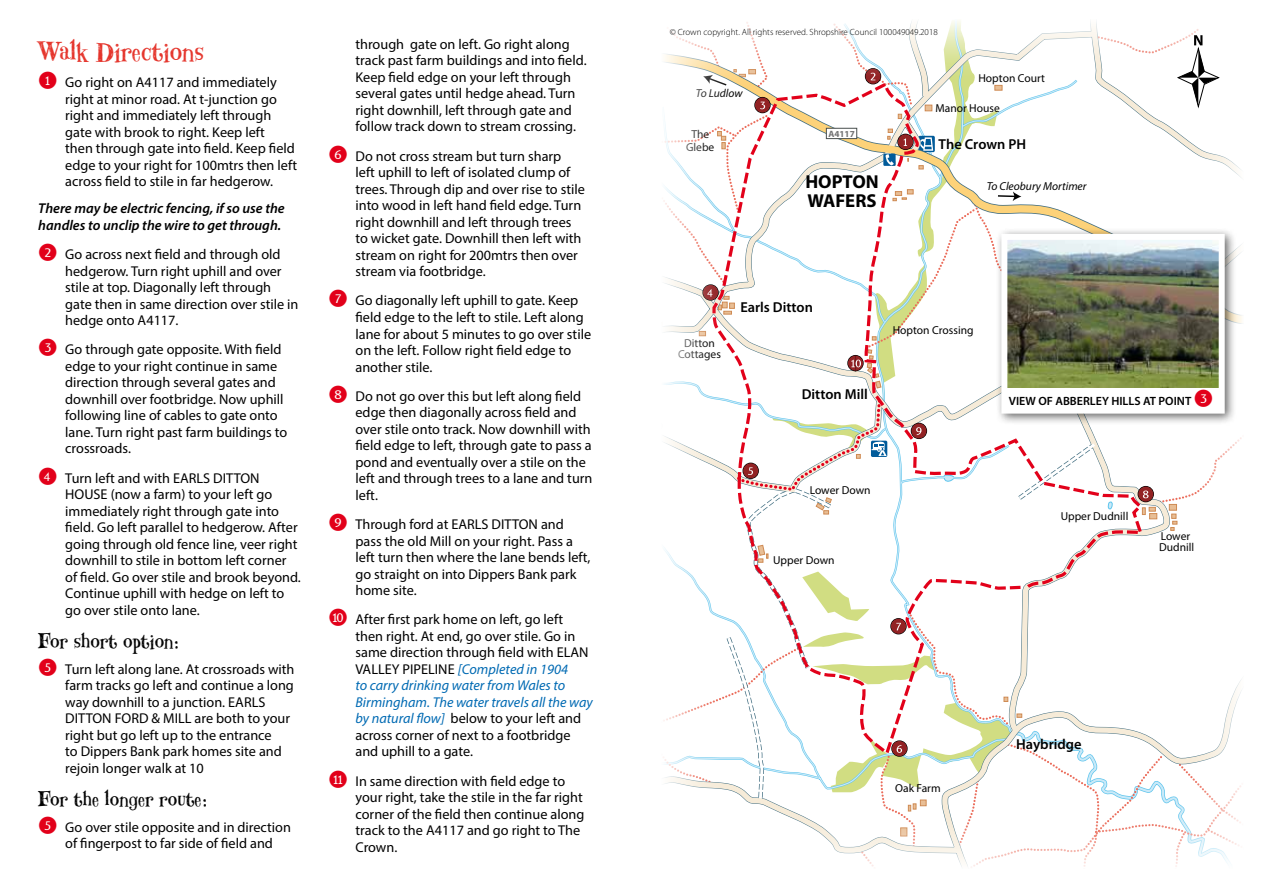
<style>
.page{position:relative;width:1263px;height:893px;background:#fff}
.page>*{position:absolute;margin:0;border:0;box-sizing:border-box;transform-origin:0 0}
.t1{font:31.5px "Hombre BT";color:#e5352c}
.t2{font:24px "Hombre BT";color:#000}
.t3{font:700 18.75px/18.8px "Myriad Pro";color:#000}
.t4{font:600 14.4px "Myriad Pro";color:#000}
.t5{font:14.25px/16.5px "Myriad Pro";color:#000}
.t6{font:italic 600 14.25px/16.5px "Myriad Pro";color:#000}
.t7{font:600 12px "Myriad Pro";color:#000}
.t8{font:11.55px/11.6px "Myriad Pro";color:#000;text-align:center}
.t9{font:italic 11.55px "Myriad Pro";color:#000}
.t10{font:700 9.15px "Myriad";color:#707172}
.t11{font:300 9px "Myriad Pro";color:#000}
.s1{color:#e2001a}
.s2{font-style:italic;color:#006ab3}
</style>
<div class="page">
<svg style="left:663px;top:21px;width:579px;height:847px"></svg>
<h1 class="t1" style="left:38px;top:33px;width:167px">Walk Directions</h1>
<p class="t5" style="left:65px;top:74px;width:233px">Go right on A4117 and immediately right at minor road. At t-junction go right and immediately left through gate with brook to right. Keep left<br>then through gate into field. Keep field edge to your right for 100mtrs then left across field to stile in far hedgerow.</p>
<p class="t6" style="left:38px;top:200px;width:248px">There may be electric fencing, if so use the handles to unclip the wire to get through.</p>
<p class="t5" style="left:65px;top:246px;width:235px">Go across next field and through old hedgerow. Turn right uphill and over stile at top. Diagonally left through gate then in same direction over stile in hedge onto A4117.</p>
<p class="t5" style="left:65px;top:341px;width:224px;text-indent:-27px"><span class="s1">✓</span> Go through gate opposite. With field edge to your right continue in same direction through several gates and downhill over footbridge. Now uphill following line of cables to gate onto lane. Turn right past farm buildings to crossroads.</p>
<p class="t5" style="left:65px;top:469px;width:237px;text-indent:-27px"><span class="s1">✔</span> Turn left and with EARLS DITTON HOUSE (now a farm) to your left go immediately right through gate into field. Go left parallel to hedgerow. After going through old fence line, veer right downhill to stile in bottom left corner of field. Go over stile and brook beyond.<br>Continue uphill with hedge on left to go over stile onto lane.</p>
<h2 class="t2" style="left:38px;top:626px;width:143px">For short option:</h2>
<p class="t5" style="left:65px;top:660px;width:231px">Turn left along lane. At crossroads with farm tracks go left and continue a long way downhill to a junction. EARLS DITTON FORD &amp; MILL are both to your right but go left up to the entrance<br>to Dippers Bank park homes site and rejoin longer walk at 10</p>
<h2 class="t2" style="left:38px;top:784px;width:171px">For the longer route:</h2>
<p class="t5" style="left:65px;top:818px;width:227px">Go over stile opposite and in direction of fingerpost to far side of field and</p>
<p class="t5" style="left:355px;top:36px;width:233px">through gate on left. Go right along track past farm buildings and into field.<br>Keep field edge on your left through several gates until hedge ahead. Turn right downhill, left through gate and follow track down to stream crossing.</p>
<p class="t5" style="left:355px;top:147px;width:231px">Do not cross stream but turn sharp<br>left uphill to left of isolated clump of trees. Through dip and over rise to stile into wood in left hand field edge. Turn right downhill and left through trees to wicket gate. Downhill then left with stream on right for 200mtrs then over stream via footbridge.</p>
<p class="t5" style="left:355px;top:292px;width:237px">Go diagonally left uphill to gate. Keep field edge to the left to stile. Left along lane for about 5 minutes to go over stile on the left. Follow right field edge to another stile.</p>
<p class="t5" style="left:355px;top:387px;width:238px">Do not go over this but left along field edge then diagonally across field and over stile onto track. Now downhill with field edge to left, through gate to pass a pond and eventually over a stile on the left and through trees to a lane and turn left.</p>
<p class="t5" style="left:355px;top:516px;width:237px">Through ford at EARLS DITTON and pass the old Mill on your right. Pass a left turn then where the lane bends left, go straight on into Dippers Bank park home site.</p>
<p class="t5" style="left:355px;top:611px;width:239px">After first park home on left, go left then right. At end, go over stile. Go in same direction through field with ELAN VALLEY PIPELINE <span class="s2">[Completed in 1904<br>to carry drinking water from Wales to Birmingham. The water travels all the way by natural flow]</span> below to your left and across corner of next to a footbridge and uphill to a gate.</p>
<p class="t5" style="left:355px;top:772px;width:230px">In same direction with field edge to your right, take the stile in the far right corner of the field then continue along track to the A4117 and go right to The<br>Crown.</p>
<p class="t11" style="left:670px;top:27px;width:270px">© Crown copyright. All rights reserved. Shropshire Council 100049049.2018</p>
<p class="t9" style="left:696px;top:86px;width:48px">To Ludlow</p>
<p class="t8" style="left:978px;top:72px;width:68px">Hopton Court</p>
<p class="t8" style="left:686px;top:127px;width:30px;line-height:13.8px">The<br>Glebe</p>
<p class="t10" style="left:828px;top:129px;width:28px">A4117</p>
<h3 class="t3" style="left:805px;top:172px;width:75px">HOPTON<br>WAFERS</h3>
<p class="t8" style="left:935px;top:102px;width:66px">Manor House</p>
<p class="t4" style="left:939px;top:135px;width:89px">The Crown PH</p>
<p class="t9" style="left:987px;top:179px;width:101px">To Cleobury Mortimer</p>
<p class="t8" style="left:678px;top:337px;width:44px">Ditton<br>Cottages</p>
<p class="t4" style="left:740px;top:298px;width:74px">Earls Ditton</p>
<p class="t4" style="left:802px;top:385px;width:68px">Ditton Mill</p>
<p class="t8" style="left:893px;top:324px;width:82px">Hopton Crossing</p>
<p class="t8" style="left:810px;top:484px;width:62px">Lower Down</p>
<p class="t8" style="left:773px;top:554px;width:63px">Upper Down</p>
<p class="t7" style="left:1009px;top:393px;width:184px">VIEW OF ABBERLEY HILLS AT POINT</p>
<p class="t8" style="left:1061px;top:510px;width:69px">Upper Dudnill</p>
<p class="t8" style="left:1159px;top:530px;width:37px;text-align:left">Lower<br>Dudnill</p>
<p class="t8" style="left:895px;top:782px;width:47px">Oak Farm</p>
<p class="t4" style="left:1016px;top:735px;width:67px">Haybridge</p>
</div>
